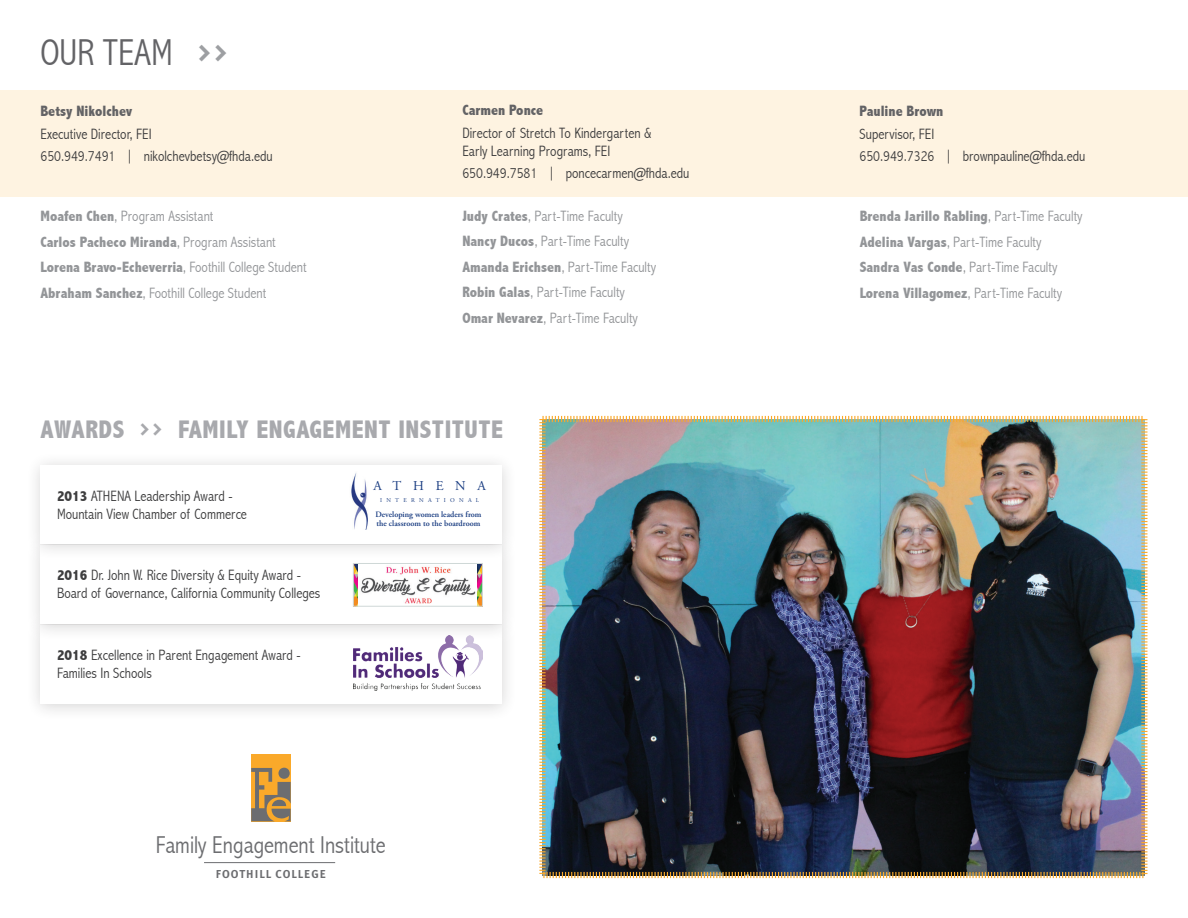
<style>
.page{position:relative;width:1188px;height:918px;background:#fff}
.page>*{position:absolute;margin:0;border:0;box-sizing:border-box;transform-origin:0 0}
.t1{font:300 condensed 37.5px "Abadi";color:#636366}
.t2{font:800 condensed 25.5px "Abadi";letter-spacing:.02em;color:#a8a9ad}
.t3{font:300 condensed 24.45px "Abadi";color:#6c6d70}
.t4{font:300 condensed 15px/25.5px "Abadi";color:#939598}
.t5{font:300 condensed 15px/18px "Abadi";color:#3e3e3f}
.t6{font:800 condensed 15px "Abadi";color:#636366}
.t7{font:13.5px "Adobe Garamond Pro";letter-spacing:.87em;color:#193c81}
.t8{font:700 11.55px "Meta Plus";letter-spacing:.09em;color:#6c6d70}
.t9{font:600 8.25px/9px "Adobe Garamond Pro";color:#193c81}
.t10{font:5.85px "Adobe Garamond Pro";letter-spacing:.73em;color:#193c81}
.s1{font-family:"Aqua Grotesque";font-weight:400;font-stretch:normal;font-size:34.5px;color:#9d9fa2}
.s2{font-weight:800}
.s3{font-family:"Aqua Grotesque";font-weight:400;font-stretch:normal}
</style>
<div class="page">
<div style="left:25px;top:612px;width:493px;height:109px;background:#231f20;opacity:.19"></div>
<div style="left:40px;top:625px;width:462px;height:79px;background:#fff"></div>
<div style="left:25px;top:532px;width:493px;height:109px;background:#231f20;opacity:.19"></div>
<div style="left:40px;top:545px;width:462px;height:79px;background:#fff"></div>
<div style="left:25px;top:452px;width:493px;height:109px;background:#231f20;opacity:.19"></div>
<div style="left:40px;top:465px;width:462px;height:78px;background:#fff"></div>
<div style="left:0;top:90px;width:1188px;height:107px;background:#fef3e1"></div>
<img style="left:539px;top:415px;width:609px;height:464px">
<div style="left:251px;top:754px;width:40px;height:67px;background:#faa92a"></div>
<svg style="left:251px;top:768px;width:40px;height:53px"></svg>
<hr style="left:204px;top:862px;width:131px;height:1px;background:#6c6d70">
<img style="left:351px;top:473px;width:17px;height:57px">
<img style="left:354px;top:636px;width:129px;height:54px">
<img style="left:355px;top:565px;width:126px;height:39px">
<div style="left:353px;top:563px;width:130px;height:43px;border:1px solid #cfd8d7"></div>
<h1 class="t1" style="left:40px;top:32px;width:190px">OUR TEAM <span class="s1">&gt;&gt;</span></h1>
<p class="t6" style="left:40px;top:103px;width:93px">Betsy Nikolchev</p>
<p class="t5" style="left:40px;top:123px;width:234px;line-height:22.5px">Executive Director, FEI<br>650.949.7491 | nikolchevbetsy@fhda.edu</p>
<p class="t4" style="left:40px;top:204px;width:268px"><span class="s2">Moafen Chen</span>, Program Assistant<br><span class="s2">Carlos Pacheco Miranda</span>, Program Assistant <span class="s2">Lorena Bravo-Echeverria</span>, Foothill College Student <span class="s2">Abraham Sanchez</span>, Foothill College Student</p>
<p class="t6" style="left:462px;top:102px;width:82px">Carmen Ponce</p>
<p class="t5" style="left:462px;top:124px;width:191px">Director of Stretch To Kindergarten &amp;<br>Early Learning Programs, FEI</p>
<p class="t5" style="left:462px;top:165px;width:229px">650.949.7581 | poncecarmen@fhda.edu</p>
<p class="t6" style="left:860px;top:103px;width:85px">Pauline Brown</p>
<p class="t5" style="left:860px;top:123px;width:228px;line-height:22.5px">Supervisor, FEI<br>650.949.7326 | brownpauline@fhda.edu</p>
<p class="t4" style="left:462px;top:204px;width:195px"><span class="s2">Judy Crates</span>, Part-Time Faculty <span class="s2">Nancy Ducos</span>, Part-Time Faculty <span class="s2">Amanda Erichsen</span>, Part-Time Faculty <span class="s2">Robin Galas</span>, Part-Time Faculty <span class="s2">Omar Nevarez</span>, Part-Time Faculty</p>
<p class="t4" style="left:860px;top:204px;width:224px"><span class="s2">Brenda Jarillo Rabling</span>, Part-Time Faculty <span class="s2">Adelina Vargas</span>, Part-Time Faculty <span class="s2">Sandra Vas Conde</span>, Part-Time Faculty <span class="s2">Lorena Villagomez</span>, Part-Time Faculty</p>
<h2 class="t2" style="left:40px;top:416px;width:464px">AWARDS <span class="s3">&gt;&gt;</span> FAMILY ENGAGEMENT INSTITUTE</h2>
<p class="t5" style="left:57px;top:487px;width:192px"><span class="s2">2013</span> ATHENA Leadership Award -<br>Mountain View Chamber of Commerce</p>
<p class="t5" style="left:57px;top:567px;width:265px"><span class="s2">2016</span> Dr. John W. Rice Diversity &amp; Equity Award -<br>Board of Governance, California Community Colleges</p>
<p class="t5" style="left:57px;top:646px;width:245px"><span class="s2">2018</span> Excellence in Parent Engagement Award -<br>Families In Schools</p>
<p class="t7" style="left:373px;top:477px;width:114px">ATHENA</p>
<p class="t10" style="left:380px;top:496px;width:101px">INTERNATIONAL</p>
<p class="t9" style="left:376px;top:510px;width:107px">Developing women leaders from the classroom to the boardroom</p>
<h3 class="t3" style="left:156px;top:831px;width:231px">Family Engagement Institute</h3>
<p class="t8" style="left:216px;top:867px;width:112px">FOOTHILL COLLEGE</p>
</div>
